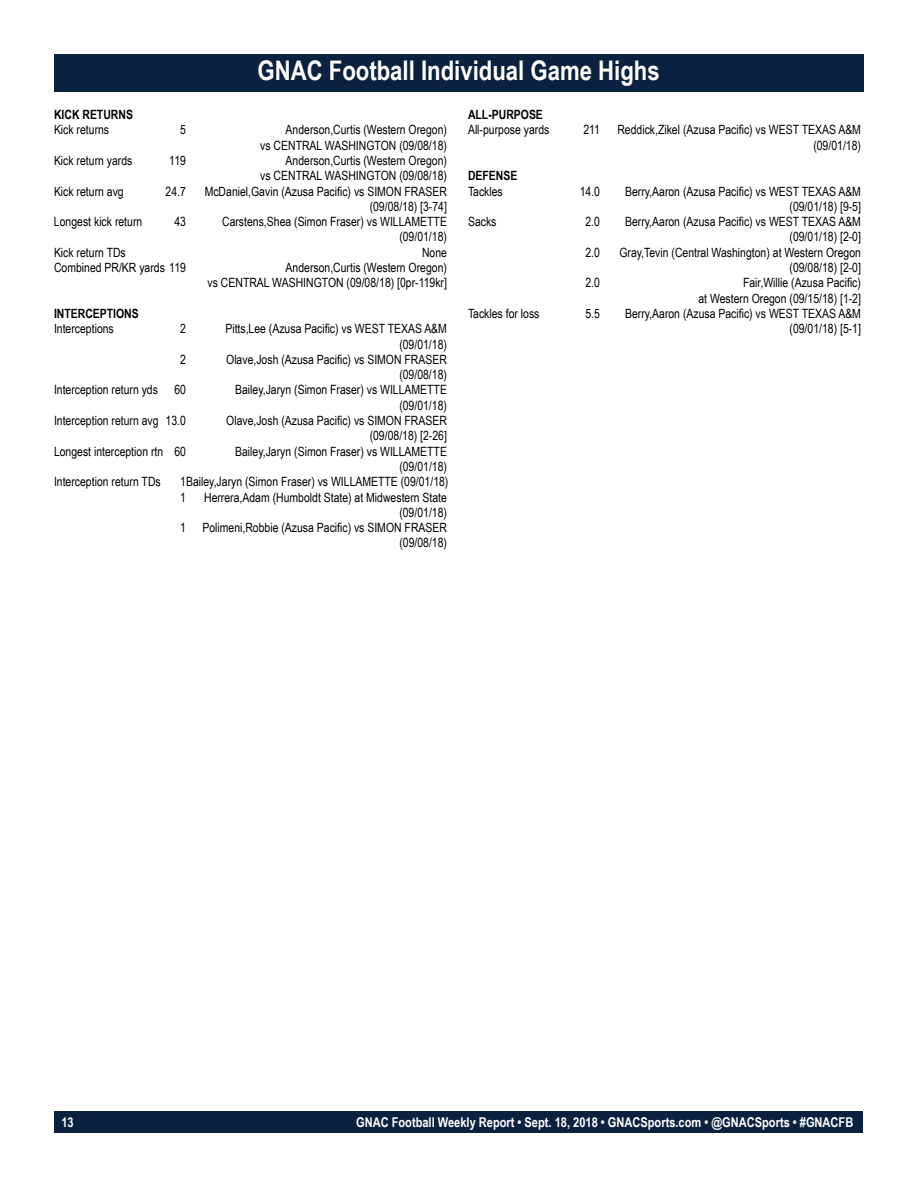
<style>
.page{position:relative;width:918px;height:1188px;background:#fff}
.page>*{position:absolute;margin:0;border:0;box-sizing:border-box;transform-origin:0 0}
.t1{font:700 27px "Arial Narrow";color:#fff}
.t2{font:700 13.5px "Arial Narrow";color:#fff}
.t3{font:12.75px/15.3px "Arial Narrow";color:#000;text-align:right}
.t4{font:700 12.75px "Arial Narrow";color:#000}
</style>
<div class="page">
<div style="left:55px;top:1111px;width:808px;height:22px;background:#0a2240"></div>
<div style="left:54px;top:54px;width:809px;height:38px;background:#0a2240"></div>
<h1 class="t1" style="left:257px;top:50px;width:404px">GNAC Football Individual Game Highs</h1>
<p class="t4" style="left:54px;top:105px;width:80px">KICK RETURNS</p>
<p class="t3" style="left:54px;top:122px;width:57px">Kick returns</p>
<p class="t3" style="left:180px;top:122px;width:7px">5</p>
<p class="t3" style="left:260px;top:122px;width:188px">Anderson,Curtis (Western Oregon)<br>vs CENTRAL WASHINGTON (09/08/18)</p>
<p class="t3" style="left:54px;top:152px;width:80px">Kick return yards</p>
<p class="t3" style="left:169px;top:152px;width:18px">119</p>
<p class="t3" style="left:260px;top:152px;width:188px">Anderson,Curtis (Western Oregon)<br>vs CENTRAL WASHINGTON (09/08/18)</p>
<p class="t3" style="left:54px;top:183px;width:71px">Kick return avg</p>
<p class="t3" style="left:166px;top:183px;width:22px">24.7</p>
<p class="t3" style="left:205px;top:183px;width:244px">McDaniel,Gavin (Azusa Pacific) vs SIMON FRASER (09/08/18) [3-74]</p>
<p class="t3" style="left:54px;top:214px;width:90px">Longest kick return</p>
<p class="t3" style="left:174px;top:214px;width:13px">43</p>
<p class="t3" style="left:222px;top:214px;width:226px">Carstens,Shea (Simon Fraser) vs WILLAMETTE (09/01/18)</p>
<p class="t3" style="left:54px;top:244px;width:73px">Kick return TDs</p>
<p class="t3" style="left:422px;top:244px;width:26px">None</p>
<p class="t3" style="left:54px;top:259px;width:134px">Combined PR/KR yards 119</p>
<p class="t3" style="left:208px;top:259px;width:241px">Anderson,Curtis (Western Oregon)<br>vs CENTRAL WASHINGTON (09/08/18) [0pr-119kr]</p>
<p class="t4" style="left:54px;top:304px;width:86px">INTERCEPTIONS</p>
<p class="t3" style="left:54px;top:321px;width:61px">Interceptions</p>
<p class="t3" style="left:180px;top:321px;width:7px">2</p>
<p class="t3" style="left:225px;top:321px;width:223px">Pitts,Lee (Azusa Pacific) vs WEST TEXAS A&amp;M (09/01/18)</p>
<p class="t3" style="left:180px;top:351px;width:7px">2</p>
<p class="t3" style="left:226px;top:351px;width:222px">Olave,Josh (Azusa Pacific) vs SIMON FRASER (09/08/18)</p>
<p class="t3" style="left:54px;top:382px;width:106px">Interception return yds</p>
<p class="t3" style="left:174px;top:382px;width:13px">60</p>
<p class="t3" style="left:235px;top:382px;width:213px">Bailey,Jaryn (Simon Fraser) vs WILLAMETTE (09/01/18)</p>
<p class="t3" style="left:54px;top:412px;width:134px">Interception return avg 13.0</p>
<p class="t3" style="left:226px;top:412px;width:222px">Olave,Josh (Azusa Pacific) vs SIMON FRASER (09/08/18) [2-26]</p>
<p class="t3" style="left:54px;top:443px;width:134px">Longest interception rtn 60</p>
<p class="t3" style="left:235px;top:443px;width:213px">Bailey,Jaryn (Simon Fraser) vs WILLAMETTE (09/01/18)</p>
<p class="t3" style="left:54px;top:474px;width:108px">Interception return TDs</p>
<p class="t3" style="left:180px;top:474px;width:270px;text-align:left">1Bailey,Jaryn (Simon Fraser) vs WILLAMETTE (09/01/18)<br>1</p>
<p class="t3" style="left:204px;top:489px;width:244px">Herrera,Adam (Humboldt State) at Midwestern State (09/01/18)</p>
<p class="t3" style="left:180px;top:520px;width:7px">1</p>
<p class="t3" style="left:202px;top:520px;width:246px">Polimeni,Robbie (Azusa Pacific) vs SIMON FRASER (09/08/18)</p>
<p class="t4" style="left:468px;top:105px;width:76px">ALL-PURPOSE</p>
<p class="t3" style="left:468px;top:122px;width:83px">All-purpose yards</p>
<p class="t3" style="left:583px;top:122px;width:18px">211</p>
<p class="t3" style="left:617px;top:122px;width:245px">Reddick,Zikel (Azusa Pacific) vs WEST TEXAS A&amp;M (09/01/18)</p>
<p class="t4" style="left:468px;top:166px;width:51px">DEFENSE</p>
<p class="t3" style="left:468px;top:183px;width:36px">Tackles</p>
<p class="t3" style="left:580px;top:183px;width:22px">14.0</p>
<p class="t3" style="left:625px;top:183px;width:237px">Berry,Aaron (Azusa Pacific) vs WEST TEXAS A&amp;M (09/01/18) [9-5]</p>
<p class="t3" style="left:468px;top:214px;width:30px">Sacks</p>
<p class="t3" style="left:585px;top:214px;width:16px">2.0</p>
<p class="t3" style="left:625px;top:214px;width:237px">Berry,Aaron (Azusa Pacific) vs WEST TEXAS A&amp;M (09/01/18) [2-0]</p>
<p class="t3" style="left:585px;top:244px;width:16px">2.0</p>
<p class="t3" style="left:619px;top:244px;width:243px">Gray,Tevin (Central Washington) at Western Oregon (09/08/18) [2-0]</p>
<p class="t3" style="left:585px;top:275px;width:16px">2.0</p>
<p class="t3" style="left:698px;top:275px;width:164px">Fair,Willie (Azusa Pacific)<br>at Western Oregon (09/15/18) [1-2]</p>
<p class="t3" style="left:468px;top:305px;width:73px">Tackles for loss</p>
<p class="t3" style="left:585px;top:305px;width:16px">5.5</p>
<p class="t3" style="left:625px;top:305px;width:237px">Berry,Aaron (Azusa Pacific) vs WEST TEXAS A&amp;M (09/01/18) [5-1]</p>
<p class="t2" style="left:61px;top:1112px;width:14px">13</p>
<p class="t2" style="left:356px;top:1112px;width:499px">GNAC Football Weekly Report • Sept. 18, 2018 • GNACSports.com • @GNACSports • #GNACFB</p>
</div>
